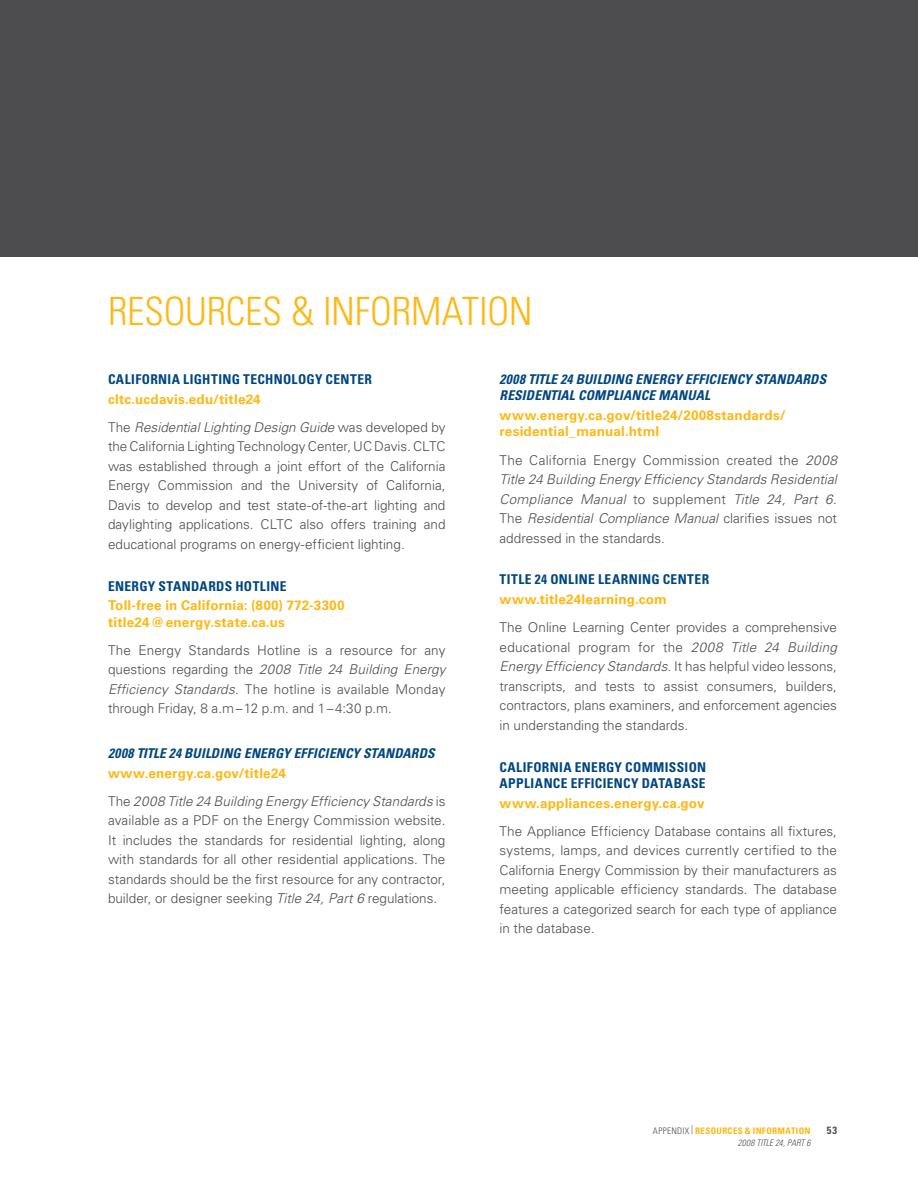
<style>
.page{position:relative;width:918px;height:1188px;background:#fff}
.page>*{position:absolute;margin:0;border:0;box-sizing:border-box;transform-origin:0 0}
.t1{font:300 condensed 39px "Univers LT Std";letter-spacing:-.005em;color:#fdb813}
.t2{font:300 13.5px/19.5px "Univers LT Std";color:#4d4d4f;text-align:justify}
.t3{font:italic 300 13.5px/19.5px "Univers LT Std";letter-spacing:.005em;color:#4d4d4f}
.t4{font:700 13.5px/16.5px "Univers LT Std";letter-spacing:.015em;color:#fdb813}
.t5{font:700 condensed 13.5px/16.5px "Univers LT Std";letter-spacing:.025em;color:#00467f}
.t6{font:italic 700 condensed 13.5px/16.5px "Univers LT Std";letter-spacing:.015em;color:#00467f}
.t7{font:700 condensed 10.5px "Univers LT Std";color:#4d4d4f}
.t8{font:700 condensed 9px/12px "Univers LT Std";letter-spacing:.035em;color:#fdb813;text-align:right}
.s1{font-weight:700;font-style:normal;color:#fdb813}
.s2{font-style:normal}
.s3{font-style:italic}
.s4{font-weight:300;color:#4d4d4f}
.s5{font-weight:300;font-style:italic;color:#4d4d4f}
</style>
<div class="page">
<div style="left:0;top:0;width:918px;height:256px;background:#4d4d4f"></div>
<h1 class="t1" style="left:108px;top:288px;width:426px">RESOURCES &amp; INFORMATION</h1>
<p class="t5" style="left:108px;top:371px;width:266px">CALIFORNIA LIGHTING TECHNOLOGY CENTER</p>
<p class="t3" style="left:108px;top:385px;width:339px;line-height:28.2px"><span class="s1">cltc.ucdavis.edu/title24<br></span><span class="s2">The</span> Residential Lighting Design Guide <span class="s2">was developed by</span></p>
<p class="t2" style="left:108px;top:437px;width:339px">the California Lighting Technology Center, UC Davis. CLTC was established through a joint effort of the California Energy Commission and the University of California, Davis to develop and test state-of-the-art lighting and daylighting applications. CLTC also offers training and educational programs on energy-efficient lighting.</p>
<p class="t5" style="left:108px;top:578px;width:180px">ENERGY STANDARDS HOTLINE</p>
<p class="t4" style="left:108px;top:597px;width:238px">Toll-free in California: (800) 772-3300 title24@energy.state.ca.us</p>
<p class="t2" style="left:108px;top:640px;width:340px">The Energy Standards Hotline is a resource for any questions regarding the <span class="s3">2008 Title 24 Building Energy Efficiency Standards</span>. The hotline is available Monday through Friday, 8 a.m–12 p.m. and 1–4:30 p.m.</p>
<p class="t6" style="left:108px;top:745px;width:327px">2008 TITLE 24 BUILDING ENERGY EFFICIENCY STANDARDS</p>
<p class="t3" style="left:108px;top:759px;width:339px;line-height:28.2px"><span class="s1">www.energy.ca.gov/title24<br></span><span class="s2">The</span> 2008 Title 24 Building Energy Efficiency Standards <span class="s2">is</span></p>
<p class="t2" style="left:108px;top:811px;width:339px">available as a PDF on the Energy Commission website.<br>It includes the standards for residential lighting, along with standards for all other residential applications. The standards should be the first resource for any contractor, builder, or designer seeking <span class="s3">Title 24, Part 6</span> regulations.</p>
<p class="t6" style="left:500px;top:371px;width:327px">2008 TITLE 24 BUILDING ENERGY EFFICIENCY STANDARDS<br>RESIDENTIAL COMPLIANCE MANUAL</p>
<p class="t4" style="left:500px;top:407px;width:288px">www.energy.ca.gov/title24/2008standards/ residential_manual.html</p>
<p class="t3" style="left:500px;top:450px;width:339px;text-align:justify"><span class="s2">The California Energy Commission created the</span> 2008<br>Title 24 Building Energy Efficiency Standards Residential Compliance Manual <span class="s2">to supplement</span> Title 24, Part 6<span class="s2">.<br>The</span> Residential Compliance Manual <span class="s2">clarifies issues not addressed in the standards.</span></p>
<p class="t5" style="left:500px;top:571px;width:211px">TITLE 24 ONLINE LEARNING CENTER</p>
<p class="t4" style="left:500px;top:591px;width:169px">www.title24learning.com</p>
<p class="t2" style="left:500px;top:618px;width:339px">The Online Learning Center provides a comprehensive educational program for the <span class="s3">2008 Title 24 Building Energy Efficiency Standards</span>. It has helpful video lessons, transcripts, and tests to assist consumers, builders, contractors, plans examiners, and enforcement agencies in understanding the standards.</p>
<p class="t5" style="left:500px;top:758px;width:208px">CALIFORNIA ENERGY COMMISSION<br>APPLIANCE EFFICIENCY DATABASE</p>
<p class="t4" style="left:500px;top:795px;width:207px">www.appliances.energy.ca.gov</p>
<p class="t2" style="left:500px;top:821px;width:339px">The Appliance Efficiency Database contains all fixtures, systems, lamps, and devices currently certified to the California Energy Commission by their manufacturers as meeting applicable efficiency standards. The database features a categorized search for each type of appliance in the database.</p>
<p class="t8" style="left:653px;top:1125px;width:159px"><span class="s4">APPENDIX </span><sup>|</sup> RESOURCES &amp; INFORMATION<br><span class="s5">2008 TITLE 24, PART 6</span></p>
<p class="t7" style="left:827px;top:1124px;width:12px">53</p>
</div>
